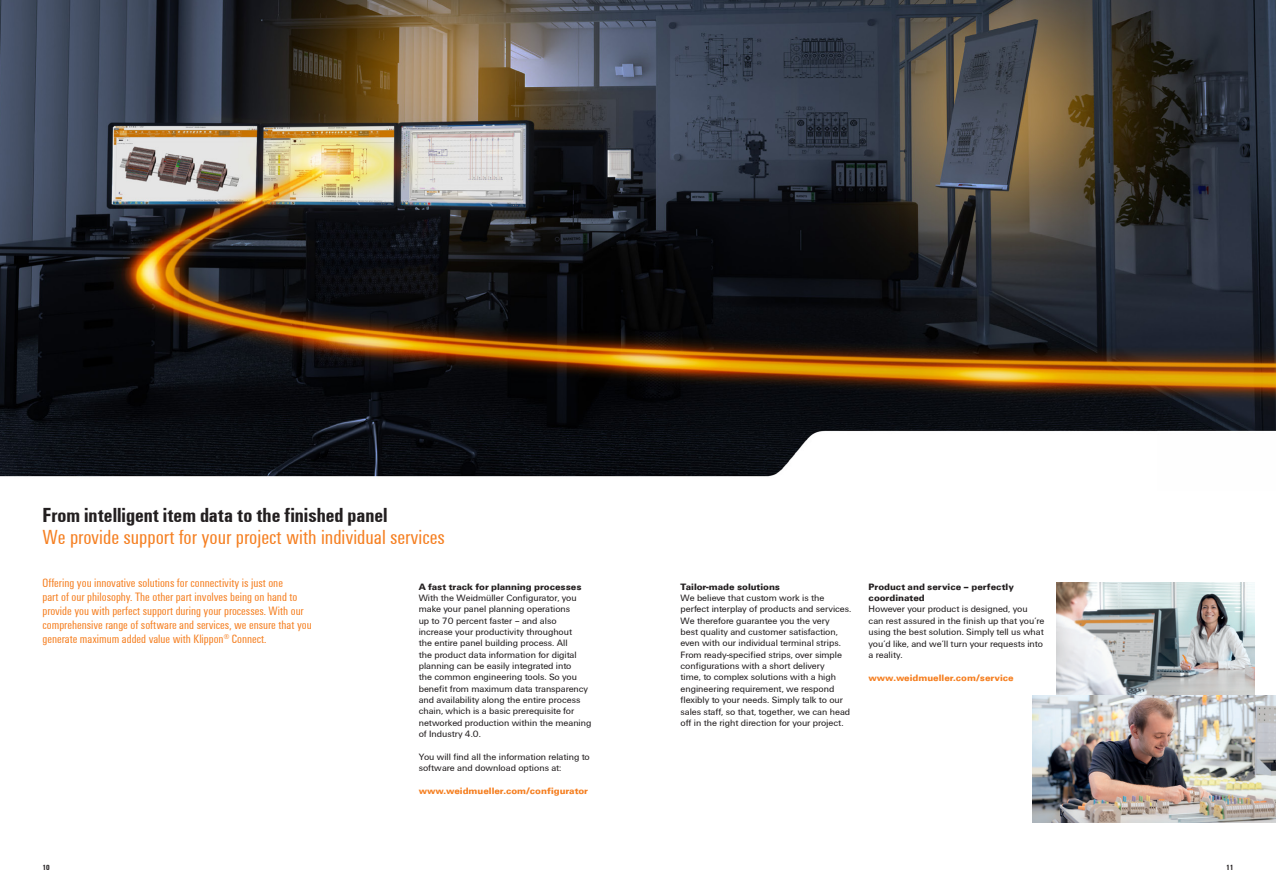
<style>
.page{position:relative;width:1276px;height:893px;background:#fff}
.page>*{position:absolute;margin:0;border:0;box-sizing:border-box;transform-origin:0 0}
.t1{font:21px "Weidmueller Condensed";color:#f57f21}
.t2{font:700 21px "Weidmueller Condensed";color:#231f20}
.t3{font:12.5px/14.2px "Weidmueller Condensed";color:#f57f21}
.t4{font:9.5px/11.3px "Weidmueller";color:#231f20}
.t5{font:700 9.5px/11.3px "Weidmueller";color:#231f20}
.t6{font:700 9.5px "Weidmueller";color:#f57f21}
.t7{font:700 7.8px "Weidmueller Condensed";color:#231f20}
</style>
<div class="page">
<img style="left:0;top:0;width:1276px;height:823px">
<img style="left:1057px;top:582px;width:197px;height:114px">
<img style="left:1032px;top:696px;width:244px;height:126px">
<h1 class="t2" style="left:43px;top:500px;width:347px">From intelligent item data to the finished panel</h1>
<h1 class="t1" style="left:43px;top:524px;width:404px">We provide support for your project with individual services</h1>
<p class="t3" style="left:43px;top:575px;width:271px">Offering you innovative solutions for connectivity is just one<br>part of our philosophy. The other part involves being on hand to provide you with perfect support during your processes. With our comprehensive range of software and services, we ensure that you generate maximum added value with Klippon<sup>®</sup> Connect.</p>
<p class="t5" style="left:419px;top:580px;width:164px">A fast track for planning processes</p>
<p class="t4" style="left:419px;top:592px;width:174px">With the Weidmüller Configurator, you make your panel planning operations<br>up to 70 percent faster – and also increase your productivity throughout<br>the entire panel building process. All<br>the product data information for digital planning can be easily integrated into<br>the common engineering tools. So you benefit from maximum data transparency and availability along the entire process chain, which is a basic prerequisite for networked production within the meaning of Industry 4.0.</p>
<p class="t4" style="left:419px;top:751px;width:173px">You will find all the information relating to software and download options at:</p>
<p class="t6" style="left:419px;top:784px;width:171px">www.weidmueller.com/configurator</p>
<p class="t5" style="left:680px;top:580px;width:101px">Tailor-made solutions</p>
<p class="t4" style="left:680px;top:592px;width:172px">We believe that custom work is the perfect interplay of products and services.<br>We therefore guarantee you the very<br>best quality and customer satisfaction, even with our individual terminal strips.<br>From ready-specified strips, over simple configurations with a short delivery<br>time, to complex solutions with a high engineering requirement, we respond flexibly to your needs. Simply talk to our sales staff, so that, together, we can head off in the right direction for your project.</p>
<p class="t5" style="left:868px;top:580px;width:147px">Product and service – perfectly coordinated</p>
<p class="t4" style="left:868px;top:603px;width:177px">However your product is designed, you can rest assured in the finish up that you’re using the best solution. Simply tell us what you’d like, and we’ll turn your requests into a reality.</p>
<p class="t6" style="left:868px;top:670px;width:147px">www.weidmueller.com/service</p>
<p class="t7" style="left:43px;top:862px;width:9px">10</p>
<p class="t7" style="left:1226px;top:862px;width:9px">11</p>
</div>
